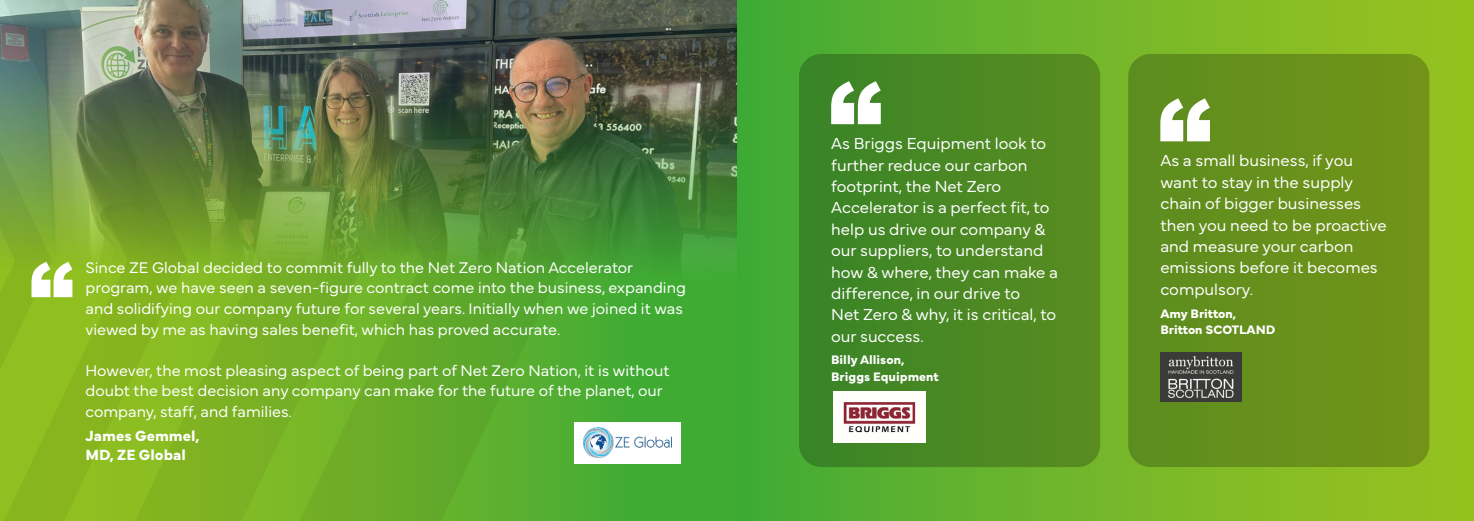
<style>
.page{position:relative;width:1474px;height:521px;background:#fff}
.page>*{position:absolute;margin:0;border:0;box-sizing:border-box;transform-origin:0 0}
.t1{font:300 16.62px/21.3px "Mundial";color:#fff}
.t2{font:300 16.1px/20.7px "Mundial";color:#fff}
.t3{font:700 15.4px/19.8px "Mundial";color:#fff}
.t4{font:700 12.78px/16.4px "Mundial";color:#fff}
</style>
<div class="page">
<svg style="left:565px;top:445px;width:172px;height:76px;background:#42ab32"></svg>
<img style="left:565px;top:0;width:172px;height:445px">
<img style="left:187px;top:0;width:110px;height:521px">
<img style="left:297px;top:0;width:268px;height:521px">
<svg style="left:72px;top:0;width:115px;height:521px;background:#82a43a"></svg>
<div style="left:574px;top:422px;width:107px;height:42px;background:#fff"></div>
<img style="left:584px;top:428px;width:88px;height:29px">
<svg style="left:0;top:0;width:72px;height:521px;background:#81a945"></svg>
<div style="left:737px;top:0;width:736px;height:521px;background:linear-gradient(to right,#45ab36,#9dc21f)"></div>
<div style="left:799px;top:54px;width:301px;height:413px;background:linear-gradient(to right,#398427,#5a8c21);border-radius:22px"></div>
<div style="left:1128px;top:54px;width:301px;height:413px;background:#68911b;border-radius:22px"></div>
<svg style="left:831px;top:81px;width:49px;height:43px"></svg>
<svg style="left:1160px;top:98px;width:49px;height:43px"></svg>
<img style="left:1160px;top:352px;width:80px;height:49px">
<img style="left:833px;top:392px;width:92px;height:51px">
<p class="t1" style="left:831px;top:131px;width:228px">As Briggs Equipment look to further reduce our carbon footprint, the Net Zero<br>Accelerator is a perfect fit, to help us drive our company &amp; our suppliers, to understand how &amp; where, they can make a difference, in our drive to<br>Net Zero &amp; why, it is critical, to our success.</p>
<p class="t2" style="left:85px;top:255px;width:602px">Since ZE Global decided to commit fully to the Net Zero Nation Accelerator program, we have seen a seven-figure contract come into the business, expanding and solidifying our company future for several years. Initially when we joined it was viewed by me as having sales benefit, which has proved accurate.</p>
<p class="t2" style="left:85px;top:358px;width:585px">However, the most pleasing aspect of being part of Net Zero Nation, it is without doubt the best decision any company can make for the future of the planet, our company, staff, and families.</p>
<p class="t4" style="left:831px;top:350px;width:109px">Billy Allison,<br>Briggs Equipment</p>
<p class="t3" style="left:85px;top:424px;width:116px">James Gemmel,<br>MD, ZE Global</p>
<p class="t1" style="left:1160px;top:149px;width:228px">As a small business, if you want to stay in the supply chain of bigger businesses then you need to be proactive and measure your carbon emissions before it becomes compulsory.</p>
<p class="t4" style="left:1160px;top:304px;width:116px">Amy Britton,<br>Britton SCOTLAND</p>
</div>
